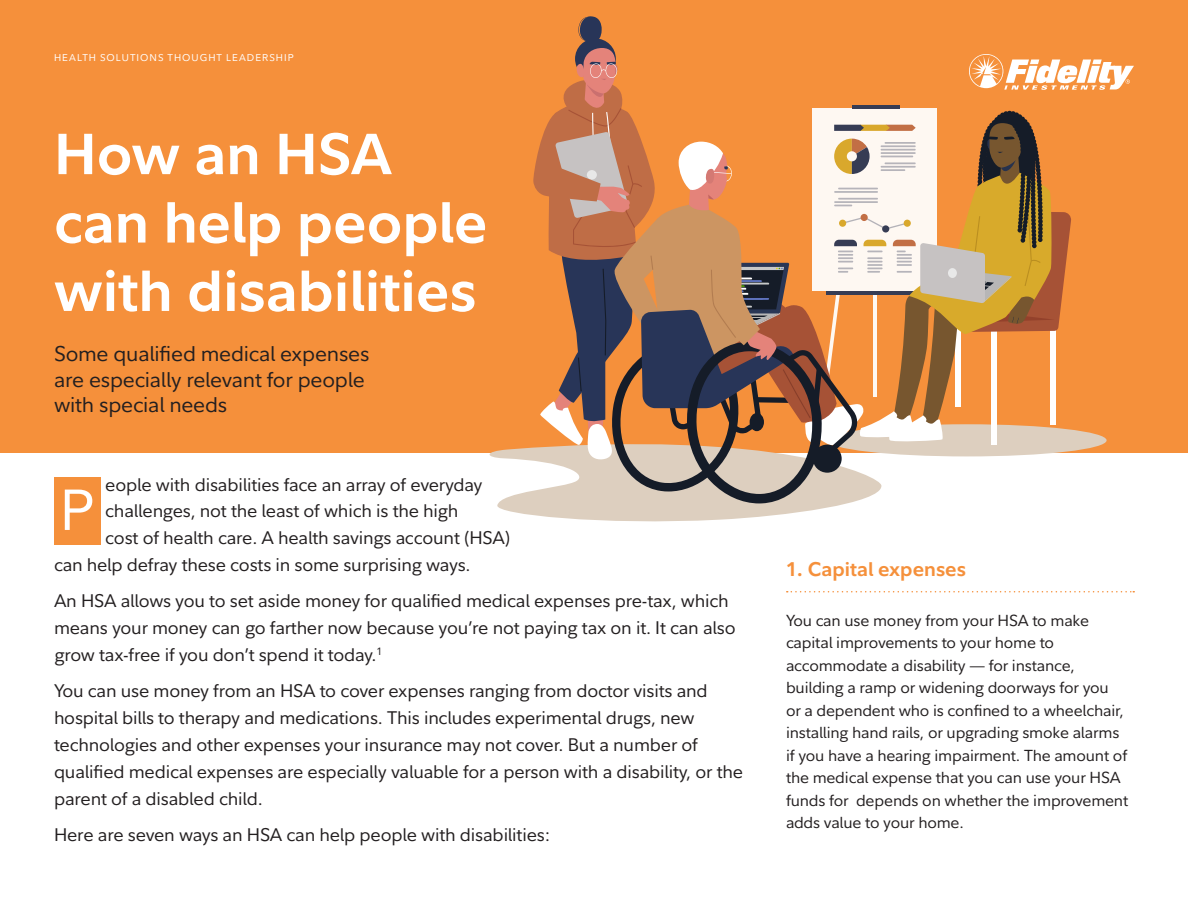
<style>
.page{position:relative;width:1188px;height:918px;background:#fff}
.page>*{position:absolute;margin:0;border:0;box-sizing:border-box;transform-origin:0 0}
.t1{font:700 57px/68.4px "Fidelity Sans";color:#fff}
.t2{font:57px "Fidelity Sans";color:#fff}
.t3{font:21px/25.5px "Fidelity Sans";letter-spacing:-.01em;color:#231f20}
.h2___memphis_bold_13{font:700 19.5px "Fidelity Sans";color:#f5903b}
.t4{font:18px/27px "Fidelity Sans";letter-spacing:-.01em;color:#231f20}
.t5{font:15.75px/22.5px "Fidelity Sans";letter-spacing:-.01em;color:#231f20}
.t6{font:9.75px "Fidelity Sans";letter-spacing:.105em;color:#fff}
</style>
<div class="page">
<div style="left:0;top:0;width:1188px;height:452px;background:#f5903b"></div>
<div style="left:575px;top:39px;width:41px;height:41px;background:#283558;border-radius:50%"></div>
<svg style="left:580px;top:16px;width:22px;height:27px"></svg>
<svg style="left:578px;top:17px;width:22px;height:25px"></svg>
<svg style="left:484px;top:48px;width:650px;height:474px"></svg>
<svg style="left:787px;top:591px;width:347px;height:1px"></svg>
<div style="left:54px;top:477px;width:47px;height:67px;background:#f5903b"></div>
<p class="t6" style="left:54px;top:52px;width:241px">HEALTH SOLUTIONS THOUGHT LEADERSHIP</p>
<p class="t1" style="left:54px;top:118px;width:435px">How an HSA can help people with disabilities</p>
<p class="t3" style="left:54px;top:341px;width:317px">Some qualified medical expenses are especially relevant for people with special needs</p>
<p class="t4" style="left:105px;top:471px;width:379px">eople with disabilities face an array of everyday</p>
<p class="t4" style="left:105px;top:497px;width:355px">challenges, not the least of which is the high</p>
<p class="t4" style="left:105px;top:524px;width:407px">cost of health care. A health savings account (HSA)</p>
<p class="t4" style="left:54px;top:551px;width:418px">can help defray these costs in some surprising ways.</p>
<p class="t4" style="left:54px;top:587px;width:683px">An HSA allows you to set aside money for qualified medical expenses pre-tax, which means your money can go farther now because you’re not paying tax on it. It can also grow tax-free if you don’t spend it today.<sup>1</sup></p>
<p class="t4" style="left:54px;top:677px;width:691px">You can use money from an HSA to cover expenses ranging from doctor visits and hospital bills to therapy and medications. This includes experimental drugs, new technologies and other expenses your insurance may not cover. But a number of qualified medical expenses are especially valuable for a person with a disability, or the parent of a disabled child.</p>
<p class="t4" style="left:54px;top:821px;width:498px">Here are seven ways an HSA can help people with disabilities:</p>
<p class="t2" style="left:60px;top:473px;width:37px">P</p>
<p class="h2___memphis_bold_13" style="left:786px;top:556px;width:182px">1. Capital expenses</p>
<p class="t5" style="left:786px;top:609px;width:344px">You can use money from your HSA to make capital improvements to your home to accommodate a disability — for instance, building a ramp or widening doorways for you<br>or a dependent who is confined to a wheelchair, installing hand rails, or upgrading smoke alarms if you have a hearing impairment. The amount of the medical expense that you can use your HSA funds for depends on whether the improvement adds value to your home.</p>
</div>
